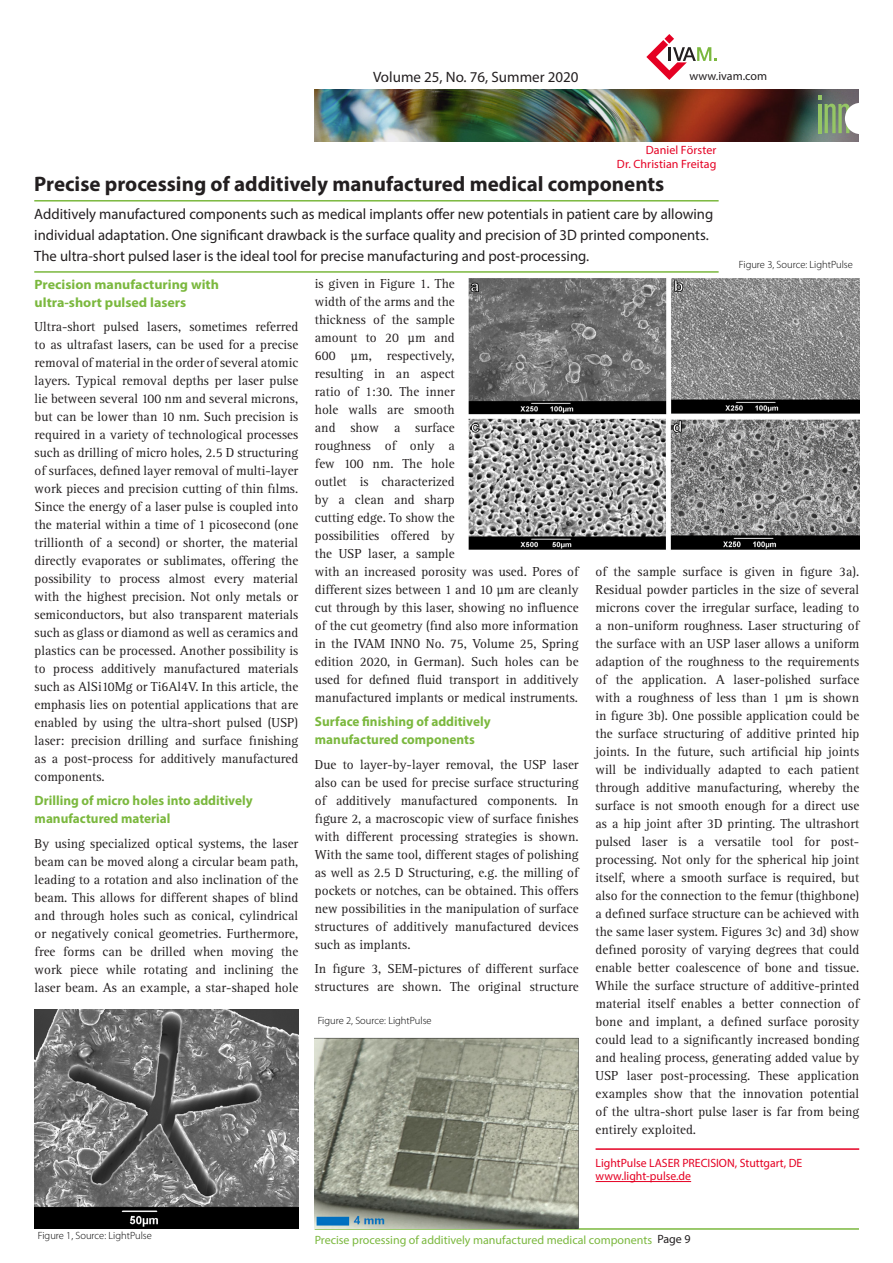
<style>
.page{position:relative;width:893px;height:1263px;background:#fff}
.page>*{position:absolute;margin:0;border:0;box-sizing:border-box;transform-origin:0 0}
._1_headline{font:700 21px "Myriad Pro";color:#231f20}
._2_einleitung{font:15px/21px "Myriad Pro";color:#231f20}
.titel_ausgabe{font:15px "Myriad Pro";color:#231f20}
._4_1_fliesstext_bloc{font:13.5px/18px "Agfa Rotis Serif";color:#231f20;text-align:justify}
._4_1_fliesstext_bloc-2{font:700 13.5px/18px "Myriad Pro";color:#7bb83e}
._4_1_fliesstext_bloc-3{font:700 13.5px/18px "Myriad Pro";color:#7bb83e;scale:1.04 1}
.t1{font:12px "Myriad Pro";color:#7bb83e}
._4_4_autor_firma{font:12px/13.5px "Myriad Pro";color:#e50023}
._4_3_autor_name{font:12px/13.5px "Myriad Pro";letter-spacing:.005em;color:#e50023;text-align:right}
.t2{font:12px "Myriad Pro";color:#231f20}
._7_bildunterschrift{font:300 10.5px "Myriad Pro";color:#000001}
.s1{color:#231f20}
</style>
<div class="page">
<img style="left:315px;top:89px;width:544px;height:53px">
<hr style="left:315px;top:1228px;width:544px;height:2px;background:#7bb83e">
<svg style="left:819px;top:96px;width:40px;height:38px"></svg>
<svg style="left:646px;top:34px;width:70px;height:46px"></svg>
<hr style="left:34px;top:200px;width:685px;height:2px;background:#7bb83e">
<hr style="left:34px;top:271px;width:685px;height:2px;background:#7bb83e">
<hr style="left:596px;top:1148px;width:263px;height:2px;background:#e50023">
<hr style="left:596px;top:1181px;width:95px;height:1px;background:#e50023">
<img style="left:314px;top:1037px;width:264px;height:192px">
<img style="left:35px;top:1010px;width:263px;height:219px">
<img style="left:468px;top:279px;width:391px;height:271px">
<p class="titel_ausgabe" style="left:373px;top:68px;width:207px">Volume 25, No. 76, Summer 2020</p>
<p class="t2" style="left:690px;top:68px;width:79px">www.ivam.com</p>
<p class="_4_3_autor_name" style="left:617px;top:143px;width:101px">Daniel Förster<br>Dr. Christian Freitag</p>
<p class="_1_headline" style="left:34px;top:170px;width:632px">Precise processing of additively manufactured medical components</p>
<p class="_2_einleitung" style="left:34px;top:203px;width:680px">Additively manufactured components such as medical implants offer new potentials in patient care by allowing individual adaptation. One significant drawback is the surface quality and precision of 3D printed components.<br>The ultra-short pulsed laser is the ideal tool for precise manufacturing and post-processing.</p>
<p class="_4_1_fliesstext_bloc-3" style="left:35px;top:275px;width:179px">Precision manufacturing with ultra-short pulsed lasers</p>
<p class="_4_1_fliesstext_bloc" style="left:35px;top:318px;width:265px">Ultra-short pulsed lasers, sometimes referred to as ultrafast lasers, can be used for a precise removal of material in the order of several atomic layers. Typical removal depths per laser pulse lie between several 100 nm and several microns, but can be lower than 10 nm. Such precision is required in a variety of technological processes such as drilling of micro holes, 2.5 D structuring of surfaces, defined layer removal of multi-layer work pieces and precision cutting of thin films.<br>Since the energy of a laser pulse is coupled into the material within a time of 1 picosecond (one trillionth of a second) or shorter, the material directly evaporates or sublimates, offering the possibility to process almost every material with the highest precision. Not only metals or semiconductors, but also transparent materials such as glass or diamond as well as ceramics and plastics can be processed. Another possibility is to process additively manufactured materials such as AlSi10Mg or Ti6Al4V. In this article, the emphasis lies on potential applications that are enabled by using the ultra-short pulsed (USP) laser: precision drilling and surface finishing as a post-process for additively manufactured components.</p>
<p class="_4_1_fliesstext_bloc-2" style="left:35px;top:791px;width:220px">Drilling of micro holes into additively manufactured material</p>
<p class="_4_1_fliesstext_bloc" style="left:35px;top:835px;width:265px">By using specialized optical systems, the laser beam can be moved along a circular beam path, leading to a rotation and also inclination of the beam. This allows for different shapes of blind and through holes such as conical, cylindrical or negatively conical geometries. Furthermore, free forms can be drilled when moving the work piece while rotating and inclining the laser beam. As an example, a star-shaped hole</p>
<p class="_7_bildunterschrift" style="left:739px;top:259px;width:115px">Figure 3, Source: LightPulse</p>
<p class="_4_1_fliesstext_bloc" style="left:315px;top:275px;width:265px;text-align:left">is given in Figure 1. The<br>width of the arms and the<br>thickness of the sample<br>amount to 20 μm and<br>600 μm, respectively,<br>resulting in an aspect<br>ratio of 1:30. The inner<br>hole walls are smooth<br>and show a surface<br>roughness of only a<br>few 100 nm. The hole<br>outlet is characterized<br>by a clean and sharp<br>cutting edge. To show the<br>possibilities offered by<br>the USP laser, a sample<br>with an increased porosity was used. Pores of different sizes between 1 and 10 μm are cleanly cut through by this laser, showing no influence of the cut geometry (find also more information in the IVAM INNO No. 75, Volume 25, Spring edition 2020, in German). Such holes can be used for defined fluid transport in additively manufactured implants or medical instruments.</p>
<p class="_4_1_fliesstext_bloc-2" style="left:315px;top:712px;width:177px">Surface finishing of additively manufactured components</p>
<p class="_4_1_fliesstext_bloc" style="left:315px;top:756px;width:265px">Due to layer-by-layer removal, the USP laser also can be used for precise surface structuring of additively manufactured components. In figure 2, a macroscopic view of surface finishes with different processing strategies is shown.<br>With the same tool, different stages of polishing as well as 2.5 D Structuring, e.g. the milling of pockets or notches, can be obtained. This offers new possibilities in the manipulation of surface structures of additively manufactured devices such as implants.</p>
<p class="_4_1_fliesstext_bloc" style="left:315px;top:960px;width:265px">In figure 3, SEM-pictures of different surface structures are shown. The original structure</p>
<p class="_4_1_fliesstext_bloc" style="left:596px;top:563px;width:265px">of the sample surface is given in figure 3a).<br>Residual powder particles in the size of several microns cover the irregular surface, leading to a non-uniform roughness. Laser structuring of the surface with an USP laser allows a uniform adaption of the roughness to the requirements of the application. A laser-polished surface with a roughness of less than 1 µm is shown in figure 3b). One possible application could be the surface structuring of additive printed hip joints. In the future, such artificial hip joints will be individually adapted to each patient through additive manufacturing, whereby the surface is not smooth enough for a direct use as a hip joint after 3D printing. The ultrashort pulsed laser is a versatile tool for post&shy;processing. Not only for the spherical hip joint itself, where a smooth surface is required, but also for the connection to the femur (thighbone) a defined surface structure can be achieved with the same laser system. Figures 3c) and 3d) show defined porosity of varying degrees that could enable better coalescence of bone and tissue.<br>While the surface structure of additive-printed material itself enables a better connection of bone and implant, a defined surface porosity could lead to a significantly increased bonding and healing process, generating added value by USP laser post-processing. These application examples show that the innovation potential of the ultra-short pulse laser is far from being entirely exploited.</p>
<p class="_4_4_autor_firma" style="left:596px;top:1156px;width:208px">LightPulse LASER PRECISION, Stuttgart, DE www.light-pulse.de</p>
<p class="_7_bildunterschrift" style="left:318px;top:1014px;width:115px">Figure 2, Source: LightPulse</p>
<p class="_7_bildunterschrift" style="left:38px;top:1229px;width:115px">Figure 1, Source: LightPulse</p>
<p class="t1" style="left:315px;top:1233px;width:377px">Precise processing of additively manufactured medical components <span class="s1">Page 9</span></p>
</div>
